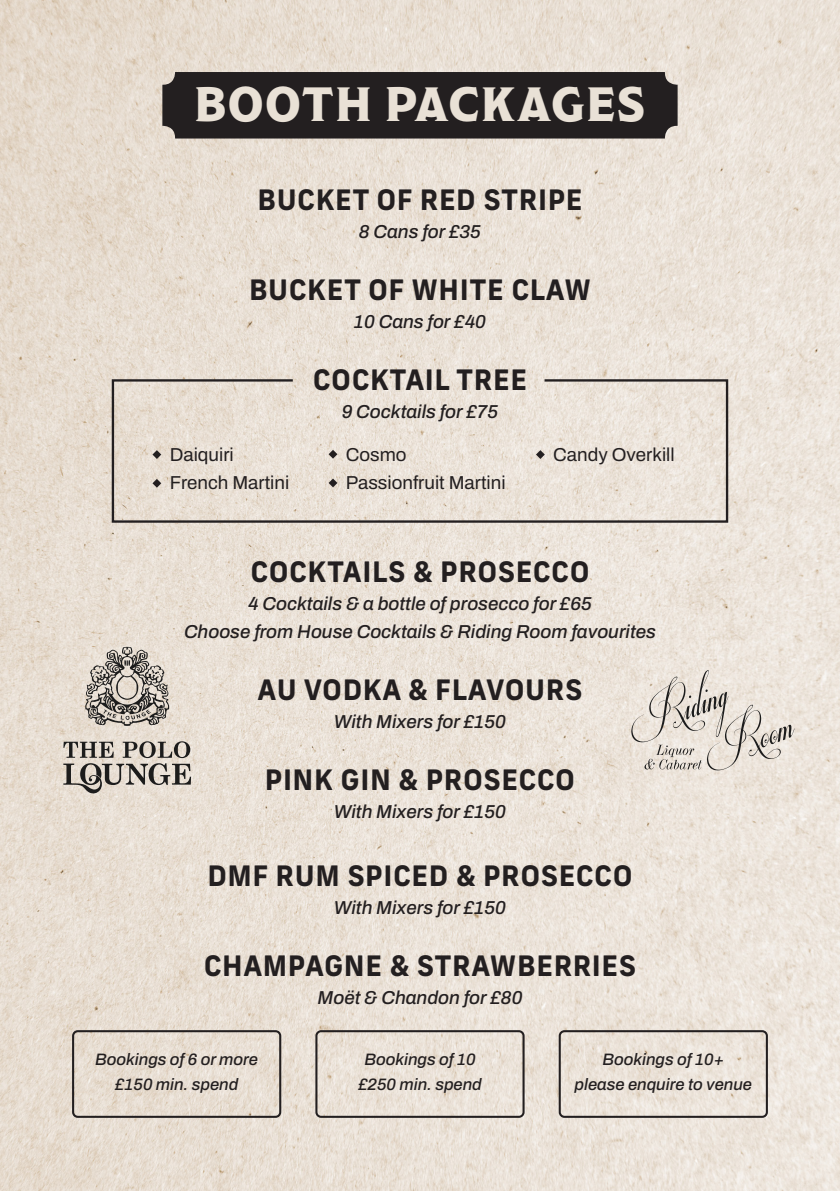
<style>
.page{position:relative;width:840px;height:1191px;background:#fff}
.page>*{position:absolute;margin:0;border:0;box-sizing:border-box;transform-origin:0 0}
.t1{font:48px "Modesto Poster";letter-spacing:.04em;color:#e9e1d6}
.t2{font:700 28.2px "New Frank";letter-spacing:.02em;color:#231f20}
.t3{font:italic 600 18.8px "Archivo";color:#231f20}
.t4{font:600 18.8px "Archivo";color:#231f20}
.t5{font:italic 600 16.6px "Archivo";color:#231f20}
</style>
<div class="page">
<img style="left:0;top:0;width:839px;height:1191px">
<div style="left:72px;top:1030px;width:209px;height:87px;border:2px solid #231f20;border-radius:5px"></div>
<div style="left:315px;top:1030px;width:209px;height:87px;border:2px solid #231f20;border-radius:5px"></div>
<div style="left:558px;top:1030px;width:209px;height:87px;border:2px solid #231f20;border-radius:5px"></div>
<svg style="left:110px;top:378px;width:619px;height:146px;background:#e3dad0"></svg>
<div style="left:163px;top:73px;width:513px;height:64px;background:#231f20;border-radius:13px"></div>
<div style="left:162px;top:72px;width:515px;height:66px;border:2px solid #231f20;border-radius:13px"></div>
<svg style="left:631px;top:670px;width:162px;height:100px;background:#dbd4cb"></svg>
<svg style="left:84px;top:647px;width:86px;height:79px;background:#aba49c"></svg>
<svg style="left:63px;top:741px;width:128px;height:53px;background:#b0a9a1"></svg>
<p class="t1" style="left:195px;top:80px;width:451px">BOOTH PACKAGES</p>
<p class="t2" style="left:257px;top:181px;width:326px">BUCKET OF RED STRIPE</p>
<p class="t3" style="left:359px;top:217px;width:123px">8 Cans for £35</p>
<p class="t2" style="left:249px;top:271px;width:343px">BUCKET OF WHITE CLAW</p>
<p class="t3" style="left:354px;top:307px;width:134px">10 Cans for £40</p>
<p class="t2" style="left:313px;top:361px;width:215px">COCKTAIL TREE</p>
<p class="t3" style="left:341px;top:397px;width:158px">9 Cocktails for £75</p>
<p class="t4" style="left:170px;top:440px;width:65px">Daiquiri</p>
<p class="t4" style="left:170px;top:468px;width:121px">French Martini</p>
<p class="t4" style="left:346px;top:440px;width:62px">Cosmo</p>
<p class="t4" style="left:346px;top:468px;width:161px">Passionfruit Martini</p>
<p class="t4" style="left:553px;top:440px;width:123px">Candy Overkill</p>
<p class="t2" style="left:250px;top:553px;width:340px">COCKTAILS &amp; PROSECCO</p>
<p class="t3" style="left:248px;top:590px;width:345px">4 Cocktails &amp; a bottle of prosecco for £65</p>
<p class="t3" style="left:184px;top:618px;width:473px">Choose from House Cocktails &amp; Riding Room favourites</p>
<p class="t2" style="left:257px;top:672px;width:326px">AU VODKA &amp; FLAVOURS</p>
<p class="t3" style="left:334px;top:708px;width:173px">With Mixers for £150</p>
<p class="t2" style="left:265px;top:761px;width:311px">PINK GIN &amp; PROSECCO</p>
<p class="t3" style="left:334px;top:798px;width:173px">With Mixers for £150</p>
<p class="t2" style="left:207px;top:857px;width:426px">DMF RUM SPICED &amp; PROSECCO</p>
<p class="t3" style="left:334px;top:893px;width:173px">With Mixers for £150</p>
<p class="t2" style="left:204px;top:947px;width:433px">CHAMPAGNE &amp; STRAWBERRIES</p>
<p class="t3" style="left:317px;top:983px;width:206px">Moët &amp; Chandon for £80</p>
<p class="t5" style="left:95px;top:1046px;width:164px">Bookings of 6 or more</p>
<p class="t5" style="left:115px;top:1071px;width:125px">£150 min. spend</p>
<p class="t5" style="left:364px;top:1046px;width:113px">Bookings of 10</p>
<p class="t5" style="left:358px;top:1071px;width:125px">£250 min. spend</p>
<p class="t5" style="left:602px;top:1046px;width:123px">Bookings of 10+</p>
<p class="t5" style="left:574px;top:1071px;width:179px">please enquire to venue</p>
</div>
